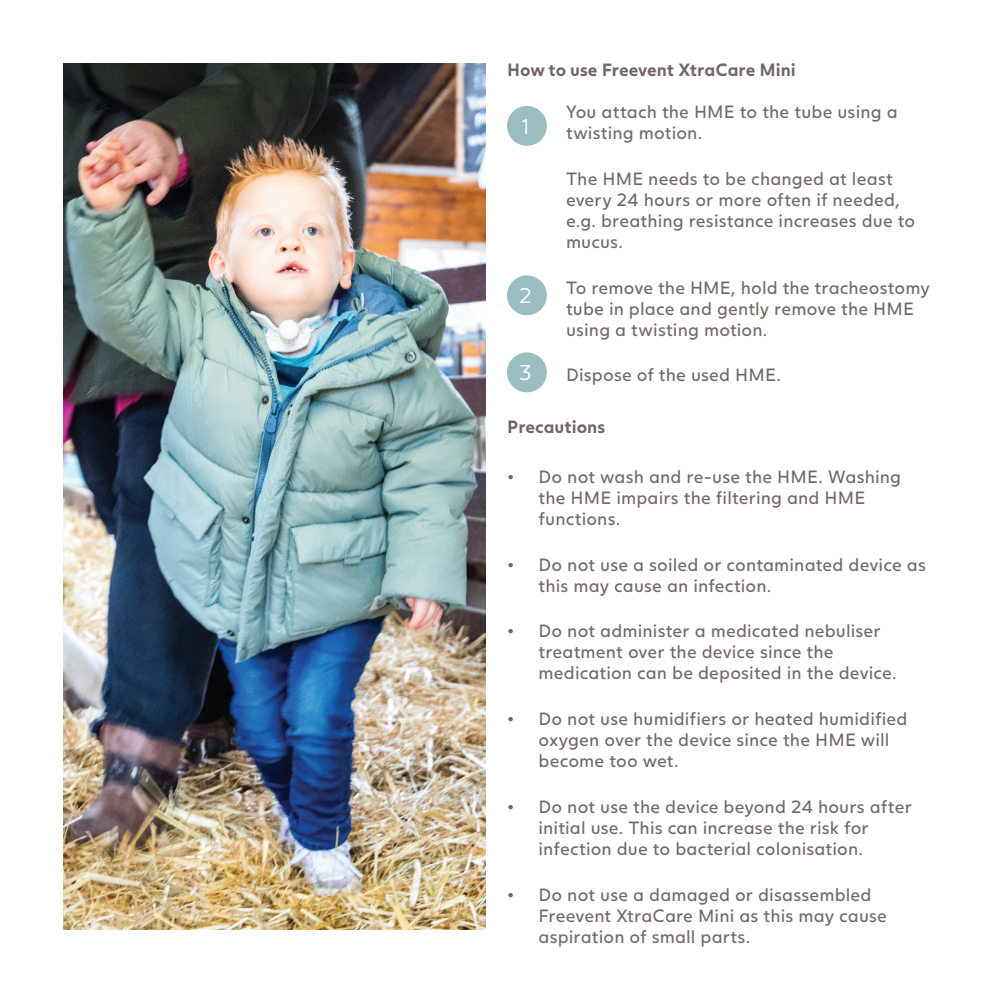
<style>
.page{position:relative;width:993px;height:993px;background:#fff}
.page>*{position:absolute;margin:0;border:0;box-sizing:border-box;transform-origin:0 0}
.t1{font:300 21px "Juli Sans";color:#fff}
.t2{font:17.5px/21px "Juli Sans";letter-spacing:.005em;color:#716863}
.t3{font:700 17.5px "Juli Sans";color:#716863}
</style>
<div class="page">
<img style="left:63px;top:63px;width:423px;height:866px">
<div style="left:507px;top:106px;width:39px;height:40px;background:#9abdc1;border-radius:50%"></div>
<div style="left:507px;top:275px;width:39px;height:40px;background:#9abdc1;border-radius:50%"></div>
<div style="left:507px;top:352px;width:39px;height:40px;background:#9abdc1;border-radius:50%"></div>
<p class="t3" style="left:507px;top:59px;width:290px">How to use Freevent XtraCare Mini</p>
<p class="t1" style="left:521px;top:114px;width:10px">1</p>
<p class="t1" style="left:519px;top:283px;width:14px">2</p>
<p class="t1" style="left:519px;top:360px;width:14px">3</p>
<p class="t2" style="left:566px;top:101px;width:333px">You attach the HME to the tube using a twisting motion.</p>
<p class="t2" style="left:566px;top:168px;width:351px">The HME needs to be changed at least every 24 hours or more often if needed, e.g. breathing resistance increases due to mucus.</p>
<p class="t2" style="left:566px;top:277px;width:365px">To remove the HME, hold the tracheostomy tube in place and gently remove the HME using a twisting motion.</p>
<p class="t2" style="left:566px;top:364px;width:216px">Dispose of the used HME.</p>
<p class="t3" style="left:507px;top:416px;width:100px">Precautions</p>
<p class="t2" style="left:538px;top:465px;width:364px;text-indent:-32px">• Do not wash and re-use the HME. Washing the HME impairs the filtering and HME functions.</p>
<p class="t2" style="left:538px;top:553px;width:389px;text-indent:-32px">• Do not use a soiled or contaminated device as this may cause an infection.</p>
<p class="t2" style="left:538px;top:620px;width:359px;text-indent:-32px">• Do not administer a medicated nebuliser treatment over the device since the medication can be deposited in the device.</p>
<p class="t2" style="left:538px;top:708px;width:370px;text-indent:-32px">• Do not use humidifiers or heated humidified oxygen over the device since the HME will become too wet.</p>
<p class="t2" style="left:538px;top:796px;width:375px;text-indent:-32px">• Do not use the device beyond 24 hours after initial use. This can increase the risk for infection due to bacterial colonisation.</p>
<p class="t2" style="left:538px;top:883px;width:350px;text-indent:-32px">• Do not use a damaged or disassembled<br>Freevent XtraCare Mini as this may cause aspiration of small parts.</p>
</div>
